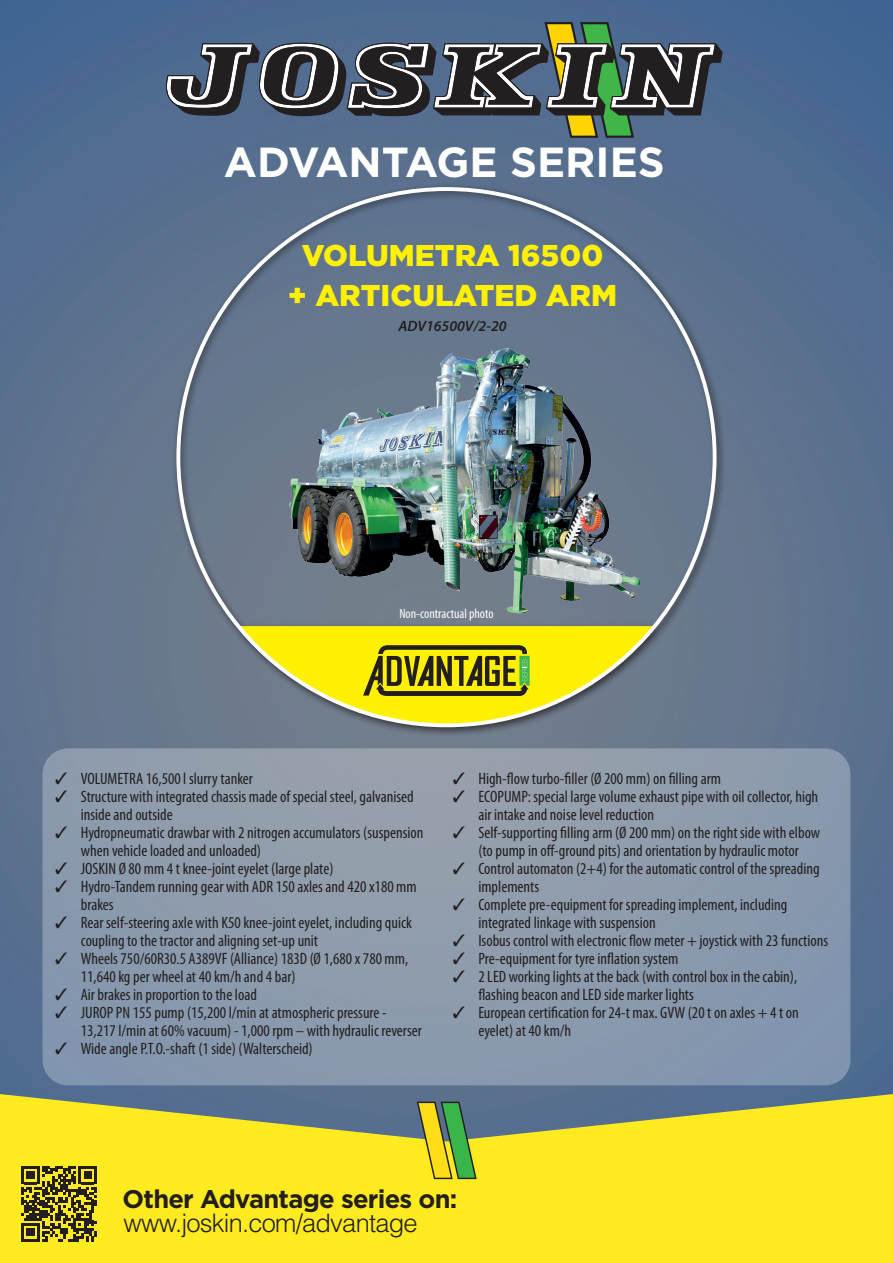
<style>
.page{position:relative;width:893px;height:1263px;background:#fff}
.page>*{position:absolute;margin:0;border:0;box-sizing:border-box;transform-origin:0 0}
.t1{font:700 42px "Gotham";color:#fff}
.t2{font:900 30px/40.5px "Gotham";color:#fff101;text-align:center}
.t3{font:300 25.5px "Helvetica LT Std";letter-spacing:-.03em;color:#231f20}
.t4{font:700 25.5px "Gotham";letter-spacing:-.03em;color:#231f20}
.t5{font:condensed 16.5px/18px "Myriad Pro";color:#231f20}
.t6{font:italic 600 15px "Myriad Pro";color:#231f20}
.t7{font:condensed 13.5px "Myriad Pro";color:#fff}
</style>
<div class="page">
<img style="left:0;top:0;width:893px;height:1090px">
<svg style="left:166px;top:22px;width:557px;height:116px;background:#55636d"></svg>
<div style="left:172px;top:183px;width:554px;height:554px;background:#231f20;opacity:.75"></div>
<svg style="left:238px;top:642px;width:417px;height:83px;background:#b2af3c"></svg>
<svg style="left:0;top:1090px;width:893px;height:173px;background:#e4d730"></svg>
<svg style="left:417px;top:1101px;width:60px;height:78px;background:#93aa3c"></svg>
<div style="left:43px;top:748px;width:807px;height:337px;background:#8d9bac;border-radius:26px"></div>
<img style="left:229px;top:331px;width:466px;height:311px">
<svg style="left:21px;top:1166px;width:76px;height:75px;background:#7c721f"></svg>
<h1 class="t1" style="left:224px;top:138px;width:442px">ADVANTAGE SERIES</h1>
<h2 class="t2" style="left:288px;top:234px;width:331px">VOLUMETRA 16500<br>+ ARTICULATED ARM</h2>
<p class="t6" style="left:398px;top:317px;width:110px">ADV16500V/2-20</p>
<p class="t7" style="left:399px;top:606px;width:96px">Non-contractual photo</p>
<p class="t5" style="left:55px;top:769px;width:199px">✓ VOLUMETRA 16,500 l slurry tanker</p>
<p class="t5" style="left:81px;top:787px;width:335px;text-indent:-26px">✓ Structure with integrated chassis made of special steel, galvanised inside and outside</p>
<p class="t5" style="left:81px;top:823px;width:344px;text-indent:-26px">✓ Hydropneumatic drawbar with 2 nitrogen accumulators (suspension when vehicle loaded and unloaded)</p>
<p class="t5" style="left:55px;top:859px;width:280px">✓ JOSKIN Ø 80 mm 4 t knee-joint eyelet (large plate)</p>
<p class="t5" style="left:81px;top:877px;width:337px;text-indent:-26px">✓ Hydro-Tandem running gear with ADR 150 axles and 420 x180 mm brakes</p>
<p class="t5" style="left:81px;top:913px;width:333px;text-indent:-26px">✓ Rear self-steering axle with K50 knee-joint eyelet, including quick coupling to the tractor and aligning set-up unit</p>
<p class="t5" style="left:81px;top:949px;width:329px;text-indent:-26px">✓ Wheels 750/60R30.5 A389VF (Alliance) 183D (Ø 1,680 x 780 mm,<br>11,640 kg per wheel at 40 km/h and 4 bar)</p>
<p class="t5" style="left:55px;top:985px;width:203px">✓ Air brakes in proportion to the load</p>
<p class="t5" style="left:81px;top:1003px;width:343px;text-indent:-26px">✓ JUROP PN 155 pump (15,200 l/min at atmospheric pressure -<br>13,217 l/min at 60% vacuum) - 1,000 rpm – with hydraulic reverser</p>
<p class="t5" style="left:55px;top:1039px;width:259px">✓ Wide angle P.T.O.-shaft (1 side) (Walterscheid)</p>
<p class="t5" style="left:453px;top:769px;width:270px">✓ High-flow turbo-filler (Ø 200 mm) on filling arm</p>
<p class="t5" style="left:478px;top:787px;width:341px;text-indent:-26px">✓ ECOPUMP: special large volume exhaust pipe with oil collector, high air intake and noise level reduction</p>
<p class="t5" style="left:453px;top:823px;width:369px;text-align:center">✓ Self-supporting filling arm (Ø 200 mm) on the right side with elbow (to pump in off-ground pits) and orientation by hydraulic motor</p>
<p class="t5" style="left:478px;top:859px;width:343px;text-indent:-26px">✓ Control automaton (2+4) for the automatic control of the spreading implements</p>
<p class="t5" style="left:478px;top:895px;width:311px;text-indent:-26px">✓ Complete pre-equipment for spreading implement, including integrated linkage with suspension</p>
<p class="t5" style="left:453px;top:931px;width:377px">✓ Isobus control with electronic flow meter + joystick with 23 functions</p>
<p class="t5" style="left:453px;top:949px;width:227px">✓ Pre-equipment for tyre inflation system</p>
<p class="t5" style="left:478px;top:967px;width:320px;text-indent:-26px">✓ 2 LED working lights at the back (with control box in the cabin), flashing beacon and LED side marker lights</p>
<p class="t5" style="left:478px;top:1003px;width:322px;text-indent:-26px">✓ European certification for 24-t max. GVW (20 t on axles + 4 t on eyelet) at 40 km/h</p>
<h3 class="t4" style="left:123px;top:1184px;width:336px">Other Advantage series on:</h3>
<h3 class="t3" style="left:124px;top:1207px;width:296px">www.joskin.com/advantage</h3>
</div>
